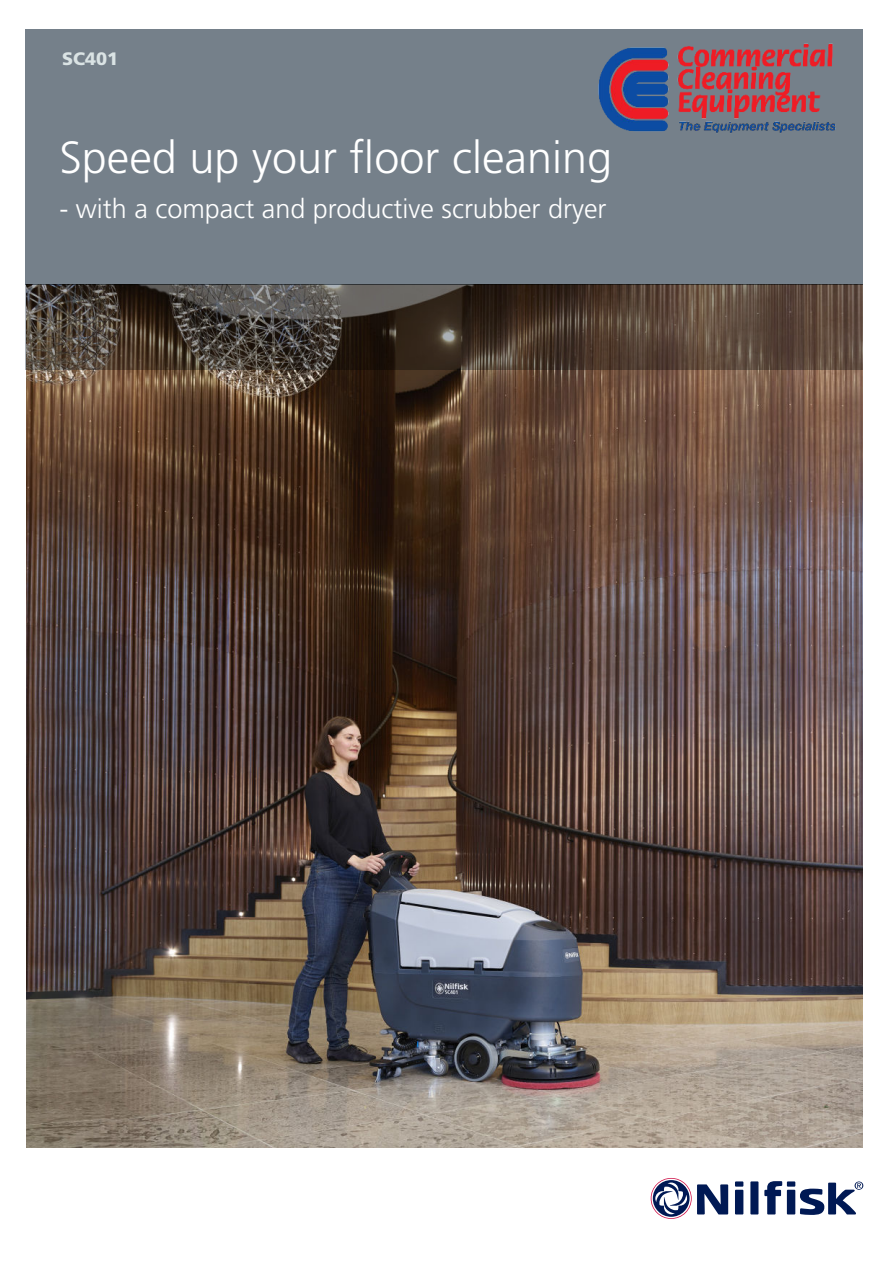
<style>
.page{position:relative;width:893px;height:1263px;background:#fff}
.page>*{position:absolute;margin:0;border:0;box-sizing:border-box;transform-origin:0 0}
.t1{font:300 45px "Frutiger LT Std";color:#fff}
.t2{font:300 27px "Frutiger LT Std";color:#fff}
.t3{font:900 18px "Frutiger LT Std";color:#dae3e4}
</style>
<div class="page">
<img style="left:26px;top:370px;width:837px;height:777px">
<div style="left:26px;top:30px;width:837px;height:255px;background:#75808a"></div>
<svg style="left:26px;top:285px;width:837px;height:85px;background:#4d4036"></svg>
<div style="left:750px;top:1181px;width:8px;height:33px;background:#001954"></div>
<div style="left:735px;top:1190px;width:8px;height:24px;background:#001954"></div>
<div style="left:787px;top:1190px;width:8px;height:24px;background:#001954"></div>
<div style="left:735px;top:1181px;width:8px;height:5px;background:#001954"></div>
<div style="left:787px;top:1181px;width:8px;height:5px;background:#001954"></div>
<svg style="left:764px;top:1181px;width:18px;height:33px"></svg>
<svg style="left:651px;top:1178px;width:77px;height:41px"></svg>
<svg style="left:800px;top:1181px;width:63px;height:34px"></svg>
<img style="left:598px;top:43px;width:238px;height:90px">
<p class="t3" style="left:62px;top:48px;width:58px">SC401</p>
<h1 class="t1" style="left:59px;top:138px;width:554px">Speed up your floor cleaning</h1>
<p class="t2" style="left:59px;top:197px;width:549px">- with a compact and productive scrubber dryer</p>
</div>
